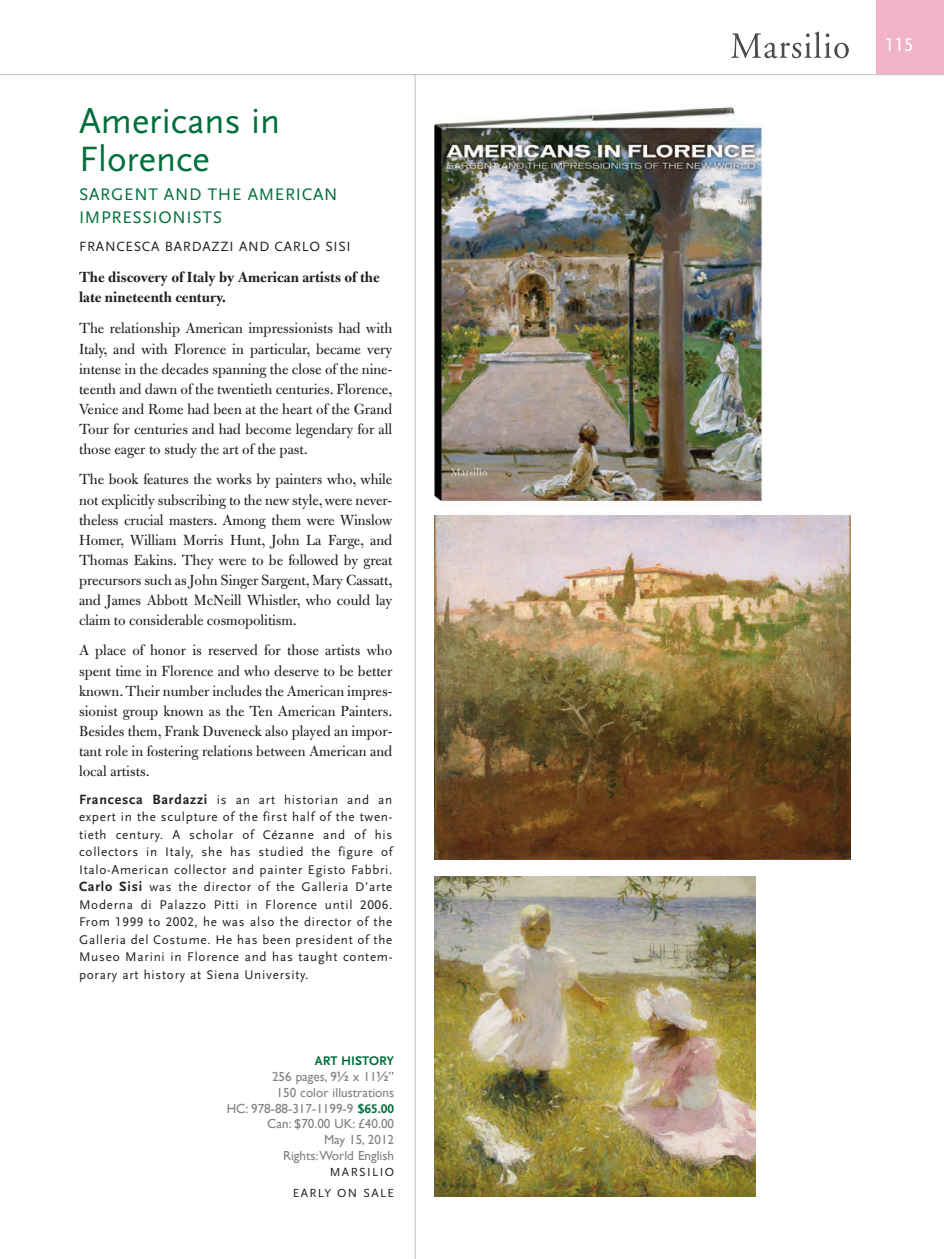
<style>
.page{position:relative;width:944px;height:1259px;background:#fff}
.page>*{position:absolute;margin:0;border:0;box-sizing:border-box;transform-origin:0 0}
.t1{font:36.75px/38.5px "Scala Sans";color:#006f3c}
.t2{font:19.25px "Scala Sans Caps";color:#fff}
.t3{font:17.5px/22.8px "Scala Sans";letter-spacing:.04em;color:#006f3c}
.t4{font:15.75px/20.1px "Bulmer";color:#231f20;text-align:justify}
.t5{font:700 15.75px/20.1px "Bulmer";color:#231f20}
.t6{font:14px "Scala Sans";letter-spacing:.05em;color:#231f20}
.t7{font:13.12px/17.5px "Scala Sans";letter-spacing:.055em;color:#231f20;text-align:justify}
.t8{font:13.12px/15.8px "Gill Sans";color:#808285;text-align:right}
.t9{font:700 13.12px "Scala Sans Caps";color:#006f3c}
.t10{font:12.25px/21px "Scala Sans";letter-spacing:.115em;color:#231f20;text-align:right}
.s1{font-weight:700;font-size:14px}
.s2{font-family:"Scala Sans Caps"}
.s3{font-family:"Scala Sans Caps Bold Exp";font-size:14px}
.s4{font-family:"Scala Sans Caps";font-weight:700;color:#006f3c}
</style>
<div class="page">
<img style="left:434px;top:107px;width:417px;height:430px">
<hr style="left:415px;top:74px;width:1px;height:1185px;background:#bcbdc0">
<img style="left:434px;top:516px;width:416px;height:344px">
<img style="left:434px;top:876px;width:321px;height:320px">
<div style="left:876px;top:0;width:68px;height:74px;background:#f0b3c8"></div>
<svg style="left:731px;top:31px;width:117px;height:27px"></svg>
<hr style="left:0;top:74px;width:944px;height:1px;background:#bcbdc0">
<h1 class="t1" style="left:79px;top:101px;width:203px">Americans in<br>Florence</h1>
<p class="t3" style="left:79px;top:183px;width:260px">SARGENT AND THE AMERICAN<br>IMPRESSIONISTS</p>
<p class="t6" style="left:79px;top:238px;width:273px">FRANCESCA BARDAZZI AND CARLO SISI</p>
<p class="t5" style="left:79px;top:268px;width:302px">The discovery of Italy by American artists of the late nineteenth century.</p>
<p class="t4" style="left:79px;top:320px;width:315px">The relationship American impressionists had with Italy, and with Florence in particular, became very intense in the decades spanning the close of the nine&shy;teenth and dawn of the twentieth centuries. Florence, Venice and Rome had been at the heart of the Grand Tour for centuries and had become legendary for all those eager to study the art of the past.</p>
<p class="t4" style="left:79px;top:471px;width:315px">The book features the works by painters who, while not explicitly subscribing to the new style, were never&shy;theless crucial masters. Among them were Winslow Homer, William Morris Hunt, John La Farge, and Thomas Eakins. They were to be followed by great precursors such as John Singer Sargent, Mary Cassatt, and James Abbott McNeill Whistler, who could lay claim to considerable cosmopolitism.</p>
<p class="t4" style="left:79px;top:642px;width:315px">A place of honor is reserved for those artists who spent time in Florence and who deserve to be better known. Their number includes the American impres&shy;sionist group known as the Ten American Painters.<br>Besides them, Frank Duveneck also played an impor&shy;tant role in fostering relations between American and local artists.</p>
<p class="t7" style="left:79px;top:790px;width:315px"><span class="s1">Francesca Bardazzi</span> is an art historian and an expert in the sculpture of the first half of the twen&shy;tieth century. A scholar of Cézanne and of his collectors in Italy, she has studied the figure of Italo-American collector and painter Egisto Fabbri.<br><span class="s1">Carlo Sisi</span> was the director of the Galleria D’arte Moderna di Palazzo Pitti in Florence until <span class="s2">2006</span>.<br>From <span class="s2">1999</span> to <span class="s2">2002,</span> he was also the director of the Galleria del Costume. He has been president of the Museo Marini in Florence and has taught contem&shy;porary art history at Siena University.</p>
<p class="t9" style="left:315px;top:1053px;width:81px">ART HISTORY</p>
<p class="t8" style="left:227px;top:1069px;width:169px">256 pages, 9<span class="s3">5</span> x 11<span class="s3">5</span>”<br>150 color illustrations<br>HC: 978-88-317-1199-9 <span class="s4">$65.00<br></span>Can: $70.00 UK: £40.00<br>May 15, 2012<br>Rights: World English</p>
<p class="t10" style="left:293px;top:1161px;width:103px">MARSILIO<br>EARLY ON SALE</p>
<p class="t2" style="left:885px;top:33px;width:30px">115</p>
</div>
